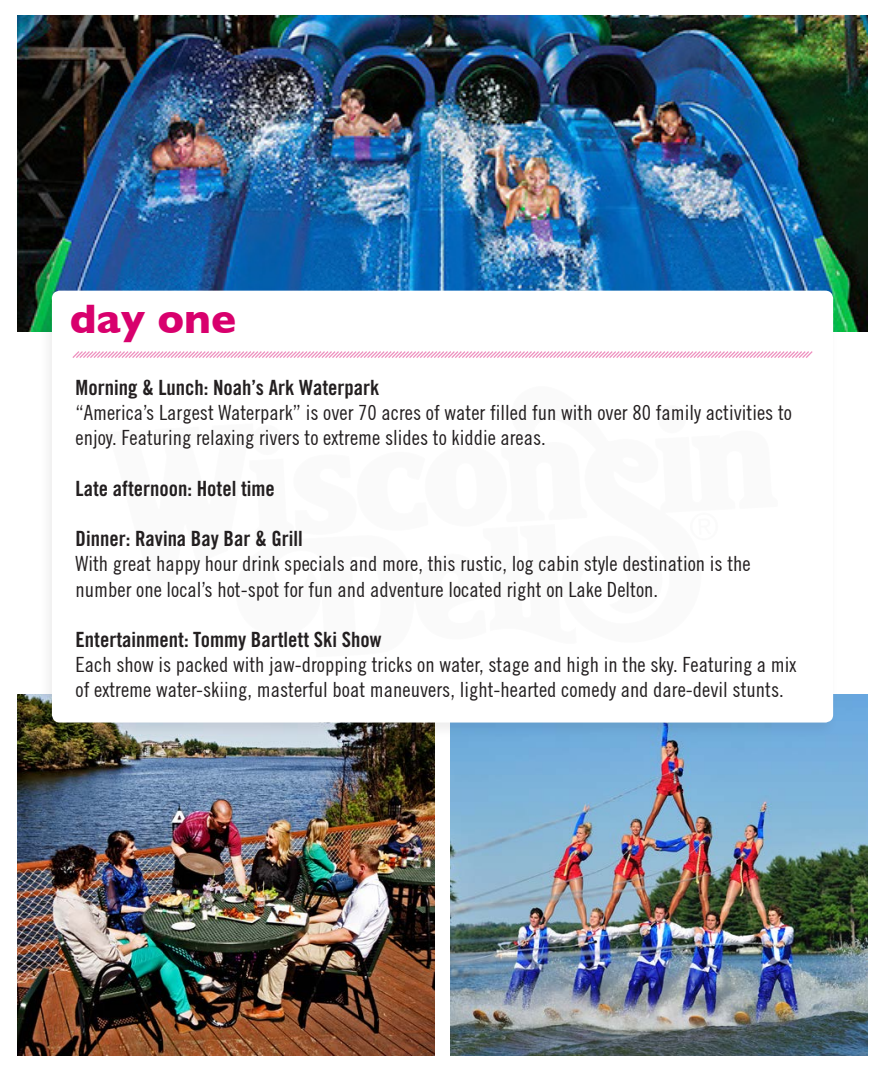
<style>
.page{position:relative;width:882px;height:1071px;background:#fff}
.page>*{position:absolute;margin:0;border:0;box-sizing:border-box;transform-origin:0 0}
.t1{font:700 42px "Gill Sans";color:#d8006d}
.t2{font:condensed 21px/25.2px "Trade Gothic No.18";color:#231f20}
.t3{font:21px "Trade Gothic LT Std Bd Cn 20";color:#231f20}
</style>
<div class="page">
<img style="left:451px;top:694px;width:417px;height:361px">
<img style="left:17px;top:694px;width:418px;height:361px">
<img style="left:17px;top:16px;width:851px;height:315px">
<div style="left:39px;top:288px;width:800px;height:451px;background:#231f20;opacity:.08"></div>
<div style="left:52px;top:291px;width:781px;height:432px;background:#fff;border-radius:8px"></div>
<svg style="left:72px;top:351px;width:741px;height:7px"></svg>
<p class="t1" style="left:70px;top:286px;width:168px">day one</p>
<p class="t3" style="left:76px;top:375px;width:305px">Morning &amp; Lunch: Noah’s Ark Waterpark</p>
<p class="t2" style="left:76px;top:400px;width:718px">“America’s Largest Waterpark” is over 70 acres of water filled fun with over 80 family activities to enjoy. Featuring relaxing rivers to extreme slides to kiddie areas.</p>
<p class="t3" style="left:76px;top:476px;width:201px">Late afternoon: Hotel time</p>
<p class="t3" style="left:76px;top:526px;width:229px">Dinner: Ravina Bay Bar &amp; Grill</p>
<p class="t2" style="left:76px;top:551px;width:677px">With great happy hour drink specials and more, this rustic, log cabin style destination is the number one local’s hot-spot for fun and adventure located right on Lake Delton.</p>
<p class="t3" style="left:76px;top:627px;width:307px">Entertainment: Tommy Bartlett Ski Show</p>
<p class="t2" style="left:76px;top:652px;width:723px">Each show is packed with jaw-dropping tricks on water, stage and high in the sky. Featuring a mix of extreme water-skiing, masterful boat maneuvers, light-hearted comedy and dare-devil stunts.</p>
</div>
